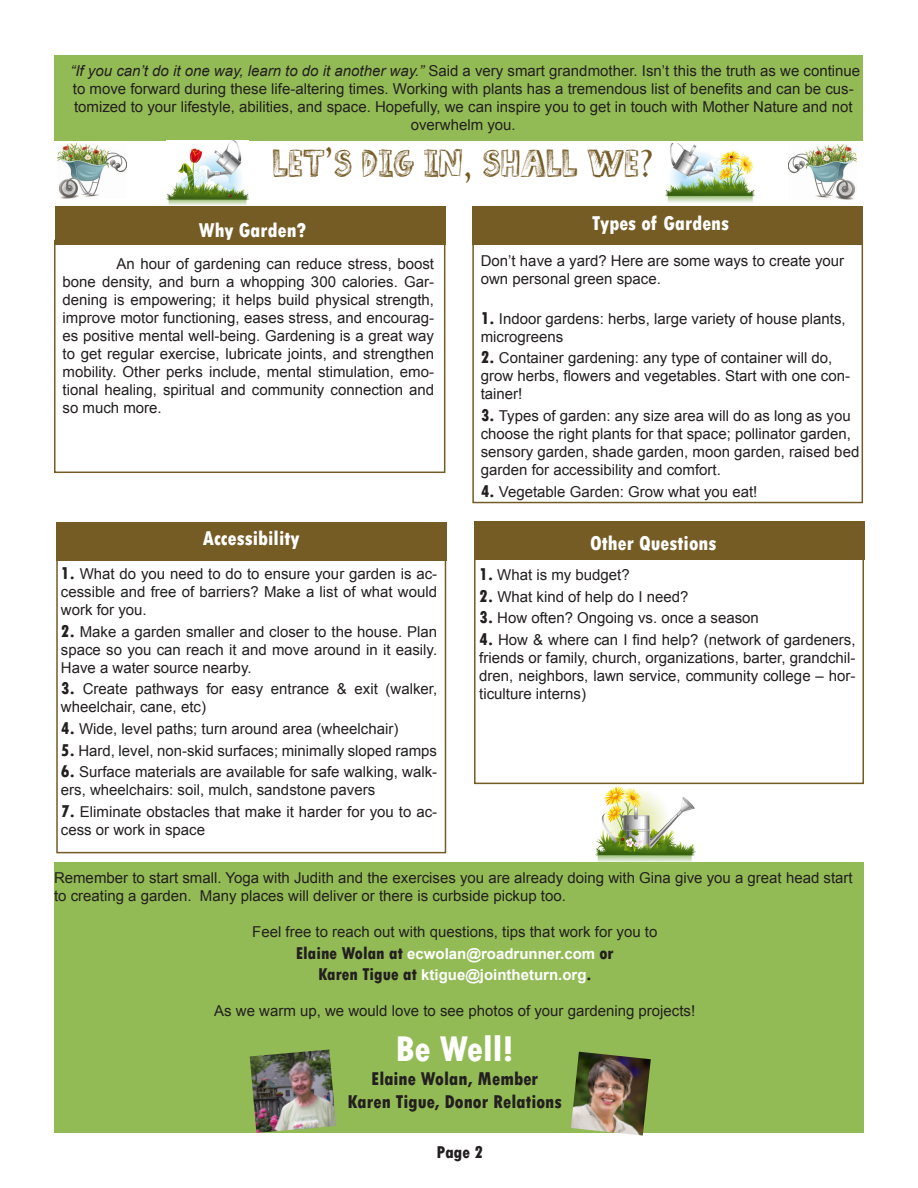
<style>
.page{position:relative;width:918px;height:1188px;background:#fff}
.page>*{position:absolute;margin:0;border:0;box-sizing:border-box;transform-origin:0 0}
.t1{font:39px "Sketch";color:#755b24}
.t2{font:800 condensed 37.5px "Tw Cen";color:#fff}
.t3{font:800 condensed 21px "Tw Cen";color:#fff}
.t4{font:800 condensed 19.5px/23.4px "Tw Cen";color:#231f20;text-align:center}
.t5{font:800 condensed 18px "Tw Cen";color:#231f20}
.t6{font:15px/18px "Arial";color:#231f20}
.s1{font-style:italic}
.s2{font-family:"Tw Cen";font-weight:800;font-stretch:condensed;font-size:18px}
.s3{font-weight:700;color:#fff}
</style>
<div class="page">
<img style="left:593px;top:784px;width:106px;height:79px">
<div style="left:55px;top:863px;width:809px;height:270px;background:#93bb55"></div>
<div style="left:56px;top:522px;width:391px;height:39px;background:#755b24"></div>
<div style="left:55px;top:206px;width:390px;height:39px;background:#755b24"></div>
<div style="left:473px;top:206px;width:390px;height:39px;background:#755b24"></div>
<div style="left:55px;top:55px;width:808px;height:85px;background:#93bb55"></div>
<div style="left:474px;top:521px;width:391px;height:39px;background:#755b24"></div>
<div style="left:54px;top:240px;width:391px;height:233px;border:2px solid #755b24"></div>
<div style="left:472px;top:240px;width:391px;height:263px;border:2px solid #755b24"></div>
<div style="left:474px;top:551px;width:390px;height:233px;border:2px solid #755b24"></div>
<div style="left:56px;top:558px;width:390px;height:295px;border:2px solid #755b24"></div>
<img style="left:665px;top:143px;width:90px;height:60px">
<img style="left:571px;top:1052px;width:80px;height:84px">
<img style="left:250px;top:1049px;width:86px;height:84px">
<img style="left:58px;top:143px;width:68px;height:56px">
<img style="left:789px;top:144px;width:68px;height:56px">
<img style="left:166px;top:141px;width:82px;height:65px">
<p class="t6" style="left:70px;top:62px;width:791px;text-align:center"><span class="s1">“If you can’t do it one way, learn to do it another way.”</span> Said a very smart grandmother. Isn’t this the truth as we continue to move forward during these life-altering times. Working with plants has a tremendous list of benefits and can be cus&shy;tomized to your lifestyle, abilities, and space. Hopefully, we can inspire you to get in touch with Mother Nature and not overwhelm you.</p>
<p class="t1" style="left:273px;top:144px;width:382px">LET’S DIG IN, SHALL WE?</p>
<p class="t3" style="left:199px;top:218px;width:109px">Why Garden?</p>
<p class="t6" style="left:63px;top:255px;width:373px;text-align:justify;text-indent:54px">An hour of gardening can reduce stress, boost bone density, and burn a whopping 300 calories. Gar&shy;dening is empowering; it helps build physical strength, improve motor functioning, eases stress, and encourag&shy;es positive mental well-being. Gardening is a great way to get regular exercise, lubricate joints, and strengthen mobility. Other perks include, mental stimulation, emo&shy;tional healing, spiritual and community connection and so much more.</p>
<p class="t3" style="left:203px;top:526px;width:98px">Accessibility</p>
<p class="t6" style="left:61px;top:565px;width:378px;text-align:justify"><span class="s2">1.</span> What do you need to do to ensure your garden is ac&shy;cessible and free of barriers? Make a list of what would work for you.</p>
<p class="t6" style="left:61px;top:623px;width:378px;text-align:justify"><span class="s2">2.</span> Make a garden smaller and closer to the house. Plan space so you can reach it and move around in it easily.<br>Have a water source nearby.</p>
<p class="t6" style="left:61px;top:680px;width:378px"><span class="s2">3.</span> Create pathways for easy entrance &amp; exit (walker, wheelchair, cane, etc)</p>
<p class="t6" style="left:61px;top:720px;width:339px"><span class="s2">4.</span> Wide, level paths; turn around area (wheelchair)</p>
<p class="t6" style="left:61px;top:742px;width:378px"><span class="s2">5.</span> Hard, level, non-skid surfaces; minimally sloped ramps</p>
<p class="t6" style="left:61px;top:763px;width:378px"><span class="s2">6.</span> Surface materials are available for safe walking, walk&shy;ers, wheelchairs: soil, mulch, sandstone pavers</p>
<p class="t6" style="left:61px;top:803px;width:378px"><span class="s2">7.</span> Eliminate obstacles that make it harder for you to ac&shy;cess or work in space</p>
<p class="t3" style="left:592px;top:211px;width:138px">Types of Gardens</p>
<p class="t6" style="left:481px;top:252px;width:365px">Don’t have a yard? Here are some ways to create your own personal green space.</p>
<p class="t6" style="left:481px;top:310px;width:366px"><span class="s2">1.</span> Indoor gardens: herbs, large variety of house plants, microgreens</p>
<p class="t6" style="left:481px;top:349px;width:371px"><span class="s2">2.</span> Container gardening: any type of container will do, grow herbs, flowers and vegetables. Start with one con&shy;tainer!</p>
<p class="t6" style="left:481px;top:407px;width:380px"><span class="s2">3.</span> Types of garden: any size area will do as long as you choose the right plants for that space; pollinator garden, sensory garden, shade garden, moon garden, raised bed garden for accessibility and comfort.</p>
<p class="t6" style="left:481px;top:483px;width:278px"><span class="s2">4.</span> Vegetable Garden: Grow what you eat!</p>
<p class="t3" style="left:590px;top:530px;width:128px">Other Questions</p>
<p class="t6" style="left:479px;top:566px;width:152px"><span class="s2">1.</span> What is my budget?</p>
<p class="t6" style="left:479px;top:588px;width:211px"><span class="s2">2.</span> What kind of help do I need?</p>
<p class="t6" style="left:479px;top:609px;width:281px"><span class="s2">3.</span> How often? Ongoing vs. once a season</p>
<p class="t6" style="left:479px;top:631px;width:378px;text-align:justify"><span class="s2">4.</span> How &amp; where can I find help? (network of gardeners, friends or family, church, organizations, barter, grandchil&shy;dren, neighbors, lawn service, community college – hor&shy;ticulture interns)</p>
<p class="t6" style="left:54px;top:869px;width:800px">Remember to start small. Yoga with Judith and the exercises you are already doing with Gina give you a great head start to creating a garden. Many places will deliver or there is curbside pickup too.</p>
<p class="t6" style="left:252px;top:921px;width:407px;line-height:21.6px;text-align:center">Feel free to reach out with questions, tips that work for you to<br><span class="s2">Elaine Wolan at</span> <span class="s3">ecwolan@roadrunner.com</span> <span class="s2">or<br>Karen Tigue at</span> <span class="s3">ktigue@jointheturn.org</span><span class="s2">.</span></p>
<p class="t6" style="left:214px;top:1002px;width:483px">As we warm up, we would love to see photos of your gardening projects!</p>
<p class="t2" style="left:396px;top:1027px;width:120px">Be Well!</p>
<p class="t4" style="left:348px;top:1067px;width:216px">Elaine Wolan, Member<br>Karen Tigue, Donor Relations</p>
<p class="t5" style="left:436px;top:1142px;width:48px">Page 2</p>
</div>
